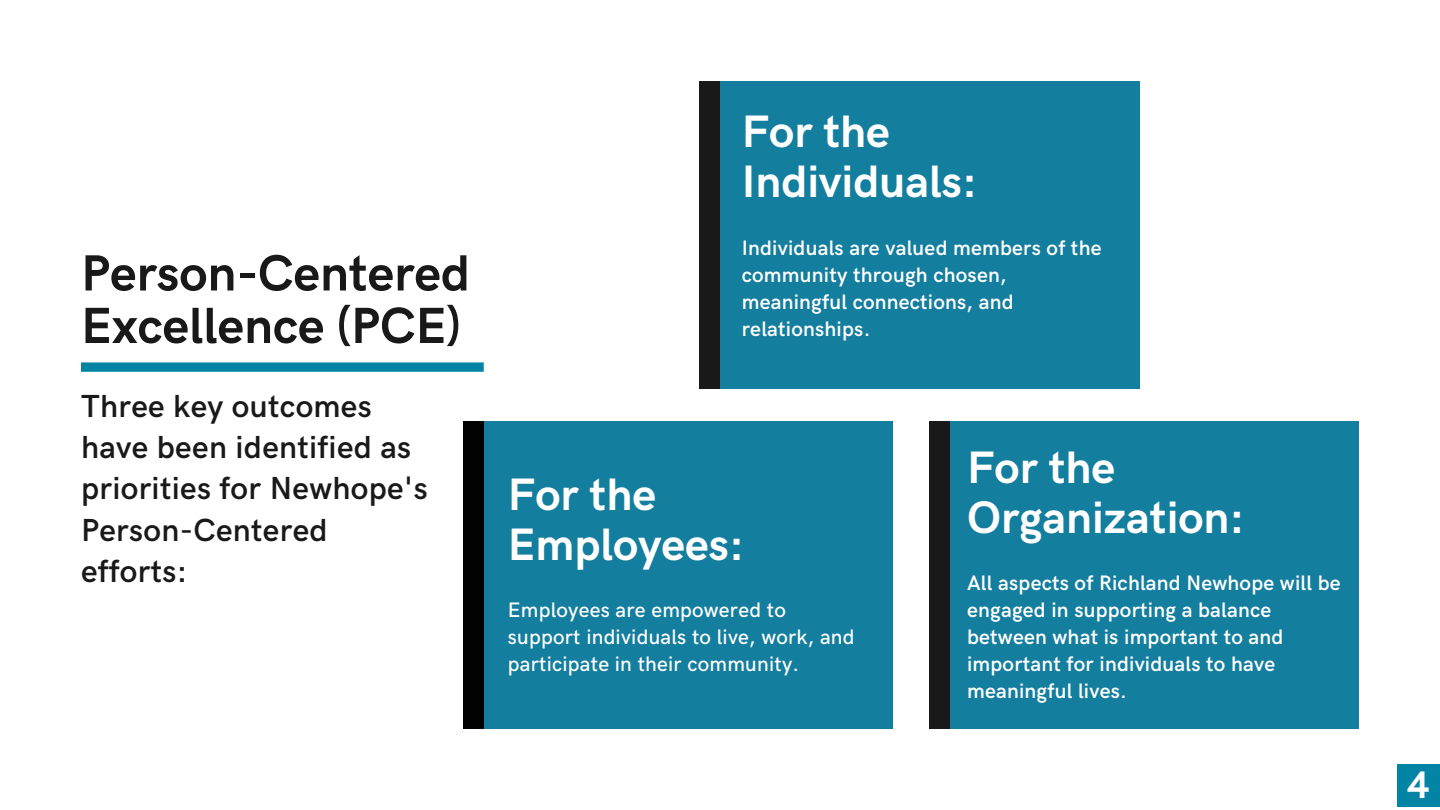
<style>
.page{position:relative;width:1440px;height:810px;background:#fff}
.page>*{position:absolute;margin:0;border:0;box-sizing:border-box;transform-origin:0 0}
.t1{font:700 51px/52.5px "HK Grotesk";color:#191919}
.t2{font:700 45.6px/50.5px "HK Grotesk";color:#fff}
.t3{font:700 38.4px "HK Grotesk";color:#fff}
.t4{font:600 32px/41.2px "HK Grotesk";letter-spacing:.01em;color:#191919}
.t5{font:600 21px/27px "HK Grotesk";letter-spacing:.01em;color:#fff}
.t6{font:500 21px/27px "HK Grotesk";letter-spacing:.01em;color:#fff}
</style>
<div class="page">
<div style="left:720px;top:81px;width:419px;height:308px;background:#147e9f"></div>
<div style="left:699px;top:81px;width:21px;height:308px;background:#191919"></div>
<div style="left:474px;top:422px;width:419px;height:307px;background:#147e9f"></div>
<div style="left:463px;top:422px;width:21px;height:307px;background:#010101"></div>
<div style="left:940px;top:422px;width:419px;height:307px;background:#147e9f"></div>
<div style="left:929px;top:422px;width:21px;height:307px;background:#191919"></div>
<svg style="left:81px;top:362px;width:403px;height:10px;background:#148ba9"></svg>
<div style="left:1397px;top:764px;width:43px;height:43px;background:#0484a4"></div>
<h1 class="t1" style="left:81px;top:249px;width:391px">Person-Centered<br>Excellence (PCE)</h1>
<h3 class="t4" style="left:81px;top:387px;width:348px">Three key outcomes have been identified as priorities for Newhope's<br>Person-Centered efforts:</h3>
<h2 class="t2" style="left:742px;top:108px;width:237px">For the<br>Individuals:</h2>
<p class="t5" style="left:742px;top:235px;width:361px">Individuals are valued members of the community through chosen, meaningful connections, and relationships.</p>
<h2 class="t2" style="left:508px;top:471px;width:238px">For the<br>Employees:</h2>
<p class="t6" style="left:508px;top:598px;width:348px">Employees are empowered to support individuals to live, work, and participate in their community.</p>
<h2 class="t2" style="left:967px;top:444px;width:279px">For the<br>Organization:</h2>
<p class="t5" style="left:967px;top:571px;width:375px">All aspects of Richland Newhope will be engaged in supporting a balance between what is important to and important for individuals to have meaningful lives.</p>
<h3 class="t3" style="left:1407px;top:764px;width:24px">4</h3>
</div>
